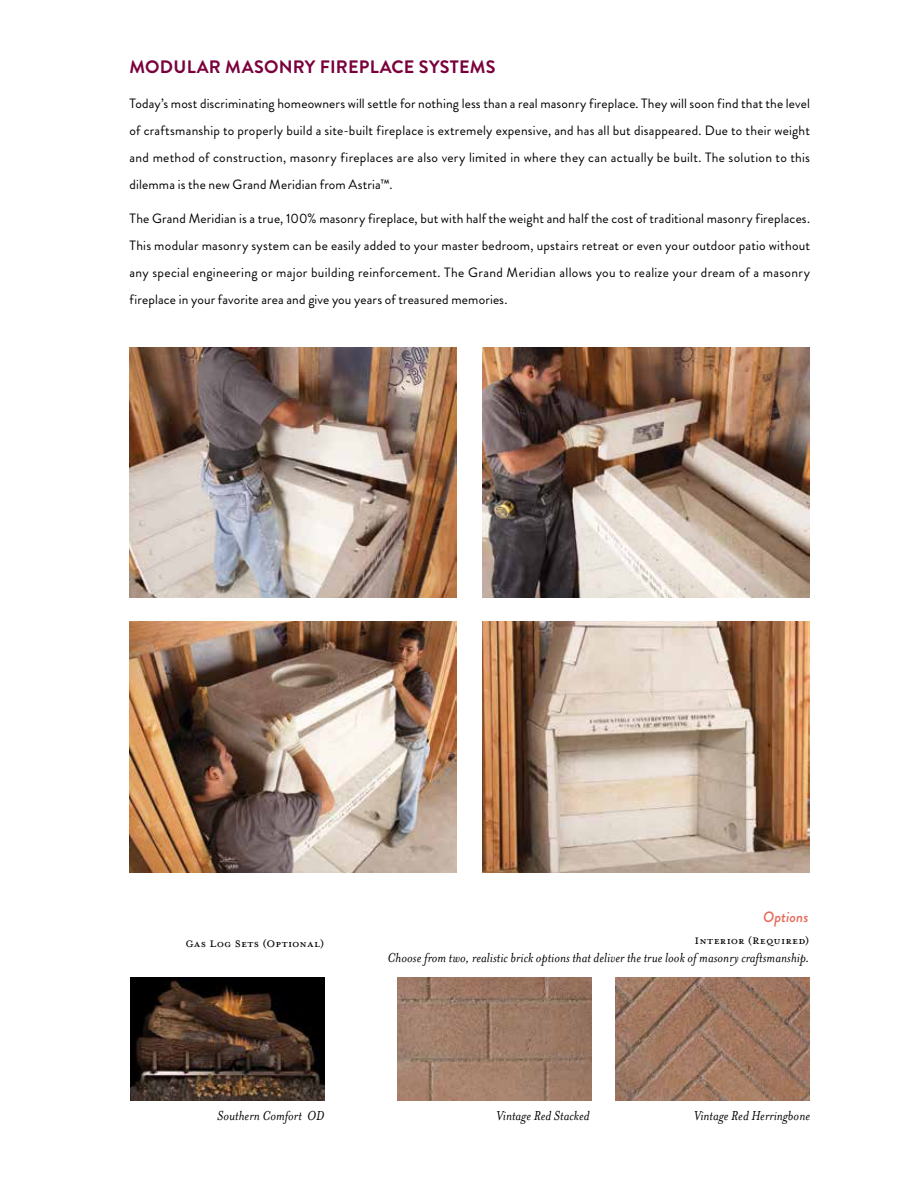
<style>
.page{position:relative;width:918px;height:1188px;background:#fff}
.page>*{position:absolute;margin:0;border:0;box-sizing:border-box;transform-origin:0 0}
.t1{font:700 18px "Brandon Grotesque";letter-spacing:.015em;color:#7a003c}
.t2{font:italic 15px "Mrs Eaves";letter-spacing:.005em;color:#000}
.t3{font:15px "Mrs Eaves Petite Caps";letter-spacing:.01em;color:#000}
.t4{font:italic 500 15px "Brandon Grotesque";color:#e66b5b}
.t5{font:13.5px/27px "Brandon Grotesque";letter-spacing:.01em;color:#000;text-align:justify}
</style>
<div class="page">
<img style="left:397px;top:977px;width:195px;height:123px">
<img style="left:130px;top:977px;width:195px;height:123px">
<img style="left:615px;top:977px;width:195px;height:123px">
<img style="left:130px;top:622px;width:327px;height:250px">
<img style="left:483px;top:622px;width:327px;height:250px">
<img style="left:483px;top:348px;width:327px;height:250px">
<img style="left:130px;top:348px;width:327px;height:250px">
<h1 class="t1" style="left:129px;top:54px;width:368px">MODULAR MASONRY FIREPLACE SYSTEMS</h1>
<p class="t5" style="left:130px;top:91px;width:682px">Today’s most discriminating homeowners will settle for nothing less than a real masonry fireplace. They will soon find that the level of craftsmanship to properly build a site-built fireplace is extremely expensive, and has all but disappeared. Due to their weight and method of construction, masonry fireplaces are also very limited in where they can actually be built. The solution to this dilemma is the new Grand Meridian from Astria™.</p>
<p class="t5" style="left:130px;top:205px;width:682px">The Grand Meridian is a true, 100% masonry fireplace, but with half the weight and half the cost of traditional masonry fireplaces.<br>This modular masonry system can be easily added to your master bedroom, upstairs retreat or even your outdoor patio without any special engineering or major building reinforcement. The Grand Meridian allows you to realize your dream of a masonry fireplace in your favorite area and give you years of treasured memories.</p>
<p class="t3" style="left:185px;top:937px;width:140px">Gas Log Sets (Optional)</p>
<p class="t4" style="left:763px;top:906px;width:47px">Options</p>
<p class="t3" style="left:694px;top:934px;width:117px">Interior (Required)</p>
<p class="t2" style="left:387px;top:949px;width:424px">Choose from two, realistic brick options that deliver the true look of masonry craftsmanship.</p>
<p class="t2" style="left:217px;top:1107px;width:109px">Southern Comfort OD</p>
<p class="t2" style="left:496px;top:1107px;width:95px">Vintage Red Stacked</p>
<p class="t2" style="left:694px;top:1107px;width:118px">Vintage Red Herringbone</p>
</div>
